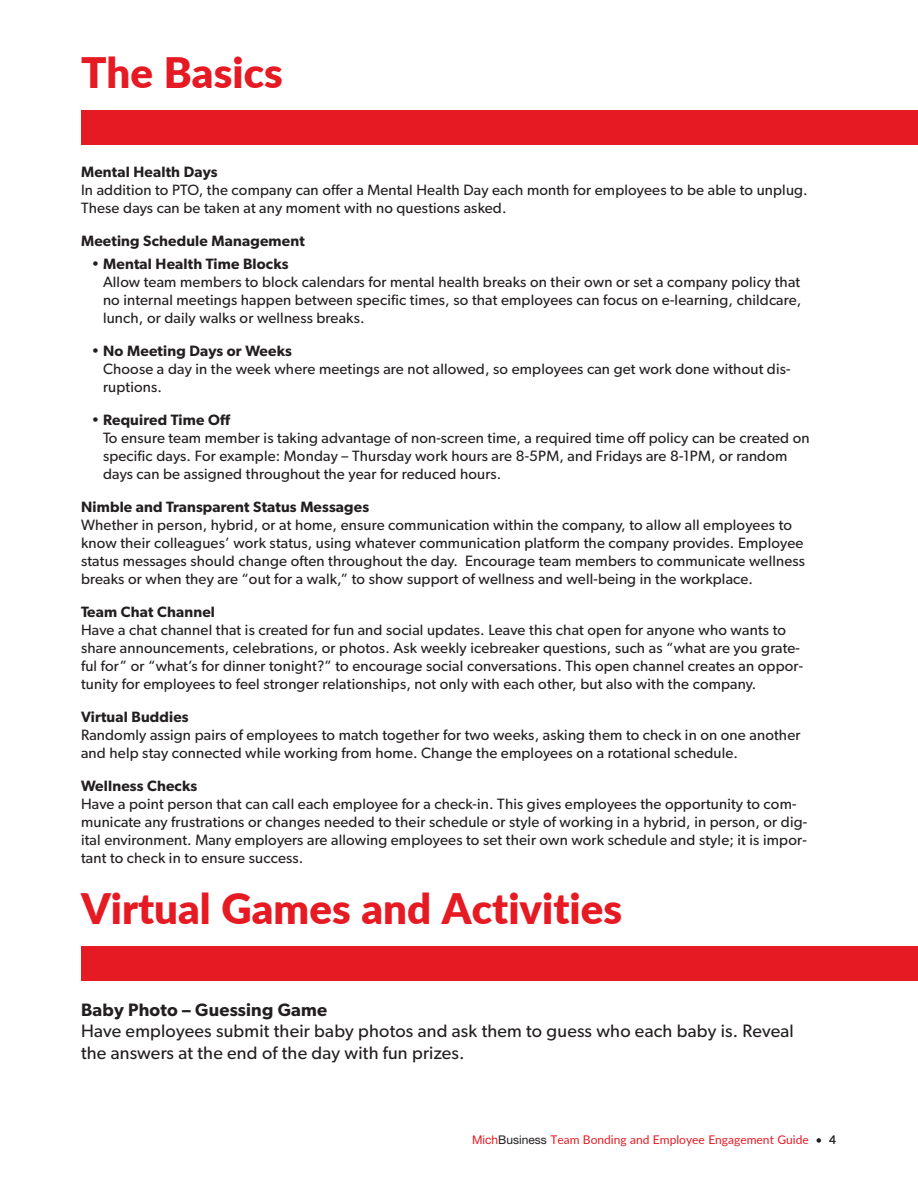
<style>
.page{position:relative;width:918px;height:1188px;background:#fff}
.page>*{position:absolute;margin:0;border:0;box-sizing:border-box;transform-origin:0 0}
.t1{font:900 42px "Lato";color:#e51a23}
.t2{font:18px/21.6px "Gibson";letter-spacing:.01em;color:#231f20}
.t3{font:600 18px "Gibson";letter-spacing:.01em;color:#231f20}
.t4{font:15px/18px "Gibson";letter-spacing:.01em;color:#231f20}
.t5{font:600 15px "Gibson";letter-spacing:.01em;color:#231f20}
.t6{font:12px "Lato";color:#e51a23}
.s1{font-weight:600}
.s2{font-family:"Helvetica Neue"}
.s3{font-family:"Helvetica Neue";color:#231f20}
.s4{color:#231f20}
.s5{font-weight:700;color:#231f20}
</style>
<div class="page">
<div style="left:81px;top:110px;width:837px;height:35px;background:#e51a23"></div>
<div style="left:81px;top:946px;width:837px;height:35px;background:#e51a23"></div>
<h1 class="t1" style="left:81px;top:46px;width:203px">The Basics</h1>
<p class="t5" style="left:81px;top:167px;width:138px">Mental Health Days</p>
<p class="t4" style="left:81px;top:183px;width:728px">In addition to PTO, the company can offer a Mental Health Day each month for employees to be able to unplug.<br>These days can be taken at any moment with no questions asked.</p>
<p class="t5" style="left:81px;top:236px;width:225px">Meeting Schedule Management</p>
<p class="t4" style="left:103px;top:256px;width:700px;text-indent:-12px">• <span class="s1">Mental Health Time Blocks<br></span>Allow team members to block calendars for mental health breaks on their own or set a company policy that no internal meetings happen between specific times, so that employees can focus on e-learning, childcare, lunch, or daily walks or wellness breaks.</p>
<p class="t4" style="left:103px;top:343px;width:689px;text-indent:-12px">• <span class="s1">No Meeting Days or Weeks<br></span>Choose a day in the week where meetings are not allowed, so employees can get work done without dis&shy;ruptions.</p>
<p class="t4" style="left:103px;top:412px;width:708px;text-indent:-12px">• <span class="s1">Required Time Off<br></span>To ensure team member is taking advantage of non-screen time, a required time off policy can be created on specific days. For example: Monday – Thursday work hours are 8-5PM, and Fridays are 8-1PM, or random days can be assigned throughout the year for reduced hours.</p>
<p class="t5" style="left:81px;top:502px;width:290px">Nimble and Transparent Status Messages</p>
<p class="t4" style="left:81px;top:517px;width:725px">Whether in person, hybrid, or at home, ensure communication within the company, to allow all employees to know their colleagues’ work status, using whatever communication platform the company provides. Employee status messages should change often throughout the day. Encourage team members to communicate wellness breaks or when they are “out for a walk,” to show support of wellness and well-being in the workplace.</p>
<p class="t5" style="left:81px;top:607px;width:135px">Team Chat Channel</p>
<p class="t4" style="left:81px;top:622px;width:724px">Have a chat channel that is created for fun and social updates. Leave this chat open for anyone who wants to share announcements, celebrations, or photos. Ask weekly icebreaker questions, such as “what are you grate&shy;ful for” or “what’s for dinner tonight?” to encourage social conversations. This open channel creates an oppor&shy;tunity for employees to feel stronger relationships, not only with each other, but also with the company.</p>
<p class="t5" style="left:81px;top:712px;width:109px">Virtual Buddies</p>
<p class="t4" style="left:81px;top:727px;width:721px">Randomly assign pairs of employees to match together for two weeks, asking them to check in on one another and help stay connected while working from home. Change the employees on a rotational schedule.</p>
<p class="t5" style="left:81px;top:781px;width:118px">Wellness Checks</p>
<p class="t4" style="left:81px;top:796px;width:728px">Have a point person that can call each employee for a check-in. This gives employees the opportunity to com&shy;municate any frustrations or changes needed to their schedule or style of working in a hybrid, in person, or dig&shy;ital environment. Many employers are allowing employees to set their own work schedule and style; it is impor&shy;tant to check in to ensure success.</p>
<h1 class="t1" style="left:81px;top:882px;width:543px">Virtual Games and Activities</h1>
<p class="t3" style="left:81px;top:1003px;width:248px">Baby Photo – Guessing Game</p>
<p class="t2" style="left:81px;top:1022px;width:714px">Have employees submit their baby photos and ask them to guess who each baby is. Reveal the answers at the end of the day with fun prizes.</p>
<p class="t6" style="left:472px;top:1132px;width:366px"><span class="s2">Mich</span><span class="s3">Business</span> Team Bonding and Employee Engagement Guide <span class="s4">•</span> <span class="s5">4</span></p>
</div>
